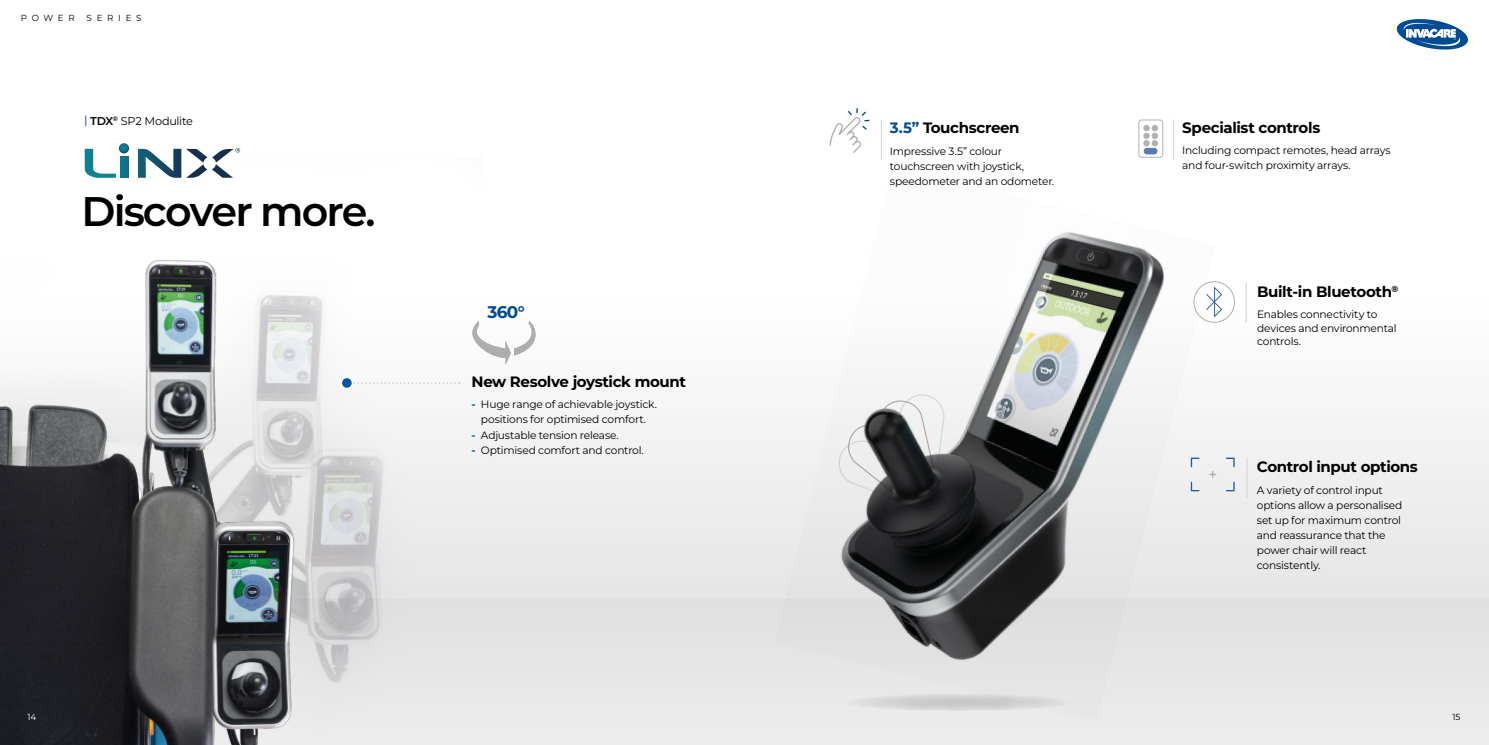
<style>
.page{position:relative;width:1489px;height:745px;background:#fff}
.page>*{position:absolute;margin:0;border:0;box-sizing:border-box;transform-origin:0 0}
.t1{font:600 41.25px "Montserrat";letter-spacing:-.045em;color:#000}
.t2{font:700 16.88px "Montserrat";color:#004b96}
.t3{font:700 15px "Montserrat";letter-spacing:-.025em;color:#000}
.t4{font:11.25px "Montserrat";letter-spacing:-.02em;color:#000}
.t5{font:10.62px/15px "Montserrat";letter-spacing:-.02em;color:#000}
.t6{font:8.75px "Montserrat";letter-spacing:.54em;color:#000}
.t7{font:8.75px "Montserrat";color:#fff}
.s1{font-weight:600;color:#597abc}
.s2{font-weight:600}
.s3{font-weight:700;color:#0755a0}
.s4{color:#004b96}
</style>
<div class="page">
<svg style="left:1396px;top:19px;width:72px;height:31px"></svg>
<svg style="left:85px;top:143px;width:44px;height:13px"></svg>
<svg style="left:138px;top:148px;width:102px;height:8px"></svg>
<img style="left:1022px;top:232px;width:143px;height:65px">
<svg style="left:485px;top:598px;width:1003px;height:146px;background:#dfdfdf"></svg>
<svg style="left:485px;top:297px;width:1003px;height:301px"></svg>
<img style="left:0;top:156px;width:485px;height:588px">
<svg style="left:351px;top:382px;width:109px;height:1px"></svg>
<div style="left:342px;top:378px;width:9px;height:9px;background:#0755a0;border-radius:50%"></div>
<svg style="left:1190px;top:457px;width:9px;height:10px"></svg>
<svg style="left:1190px;top:481px;width:9px;height:10px"></svg>
<svg style="left:1225px;top:457px;width:9px;height:10px"></svg>
<svg style="left:1225px;top:481px;width:9px;height:10px"></svg>
<svg style="left:1209px;top:470px;width:7px;height:7px"></svg>
<hr style="left:1246px;top:457px;width:1px;height:40px;background:#d1d0d3">
<hr style="left:1245px;top:282px;width:1px;height:40px;background:#d1d0d3">
<svg style="left:1193px;top:281px;width:41px;height:41px"></svg>
<div style="left:1138px;top:120px;width:24px;height:37px;border:1px solid #b3b2b2;border-radius:3px"></div>
<div style="left:1144px;top:148px;width:12px;height:6px;background:#5777b5;border-radius:3px"></div>
<div style="left:1143px;top:148px;width:14px;height:6px;border:1px solid #5777b5;border-radius:3px"></div>
<svg style="left:1143px;top:125px;width:14px;height:21px"></svg>
<hr style="left:1173px;top:119px;width:1px;height:40px;background:#d1d0d3">
<hr style="left:881px;top:120px;width:1px;height:40px;background:#d1d0d3">
<svg style="left:829px;top:108px;width:41px;height:45px"></svg>
<p class="t6" style="left:21px;top:12px;width:56px">POWER</p>
<p class="t6" style="left:87px;top:12px;width:57px">SERIES</p>
<p class="t4" style="left:84px;top:113px;width:111px"><span class="s1">|</span> <span class="s2">TDX</span><sup>®</sup> SP2 Modulite</p>
<h1 class="t1" style="left:81px;top:182px;width:295px">Discover more.</h1>
<h2 class="t2" style="left:487px;top:299px;width:39px">360°</h2>
<h3 class="t3" style="left:471px;top:370px;width:216px">New Resolve joystick mount</h3>
<p class="t5" style="left:471px;top:396px;width:187px;text-align:center"><span class="s3">-</span> Huge range of achievable joystick. positions for optimised comfort.</p>
<p class="t5" style="left:471px;top:426px;width:149px"><span class="s3">-</span> Adjustable tension release.</p>
<p class="t5" style="left:471px;top:441px;width:174px"><span class="s3">-</span> Optimised comfort and control.</p>
<p class="t7" style="left:28px;top:710px;width:10px">14</p>
<h3 class="t3" style="left:889px;top:117px;width:131px"><span class="s4">3.5”</span> Touchscreen</h3>
<p class="t5" style="left:889px;top:143px;width:166px">Impressive 3.5” colour touchscreen with joystick, speedometer and an odometer.</p>
<h3 class="t3" style="left:1182px;top:116px;width:139px">Specialist controls</h3>
<p class="t5" style="left:1182px;top:142px;width:210px">Including compact remotes, head arrays and four-switch proximity arrays.</p>
<h3 class="t3" style="left:1256px;top:281px;width:143px">Built-in Bluetooth<sup>®</sup></h3>
<p class="t5" style="left:1256px;top:306px;width:141px;line-height:13.8px">Enables connectivity to devices and environmental controls.</p>
<h3 class="t3" style="left:1256px;top:456px;width:163px">Control input options</h3>
<p class="t5" style="left:1256px;top:481px;width:147px">A variety of control input options allow a personalised set up for maximum control and reassurance that the power chair will react consistently.</p>
<p class="t6" style="left:1452px;top:710px;width:9px">15</p>
</div>
